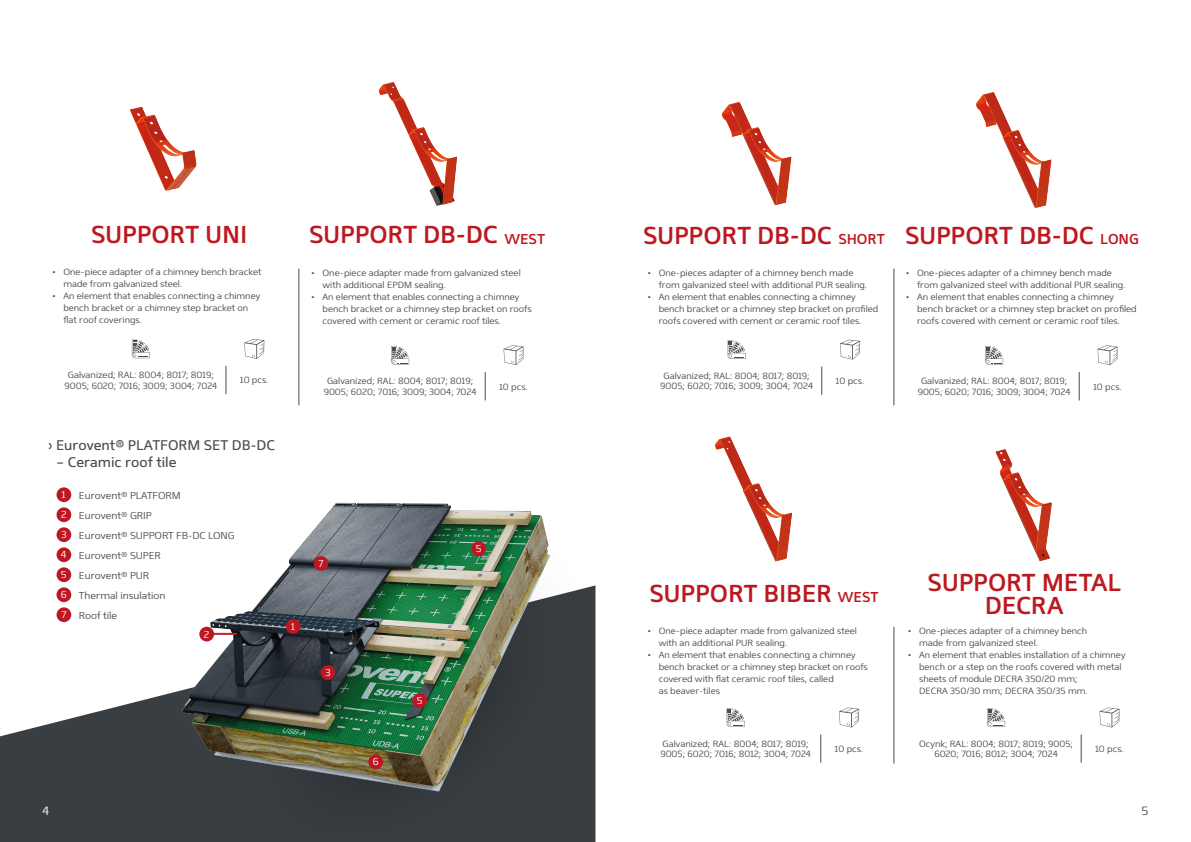
<style>
.page{position:relative;width:1191px;height:842px;background:#fff}
.page>*{position:absolute;margin:0;border:0;box-sizing:border-box;transform-origin:0 0}
.nazwy_produktów{font:600 24.5px/23px "Mentone";letter-spacing:-.01em;color:#bd1820;text-align:center}
.t1{font:14px "Mentone";color:#4b4b4a}
.t2{font:300 12px "Mentone";color:#4b4b4a}
.numeracja_lewa_white{font:300 12px "Mentone";color:#fff}
.t3{font:300 10px "Mentone";color:#4b4b4a}
.t4{font:300 10px "Mentone";color:#fff}
.zalety_9_12{font:300 9px/12px "Mentone";color:#4b4b4a}
.TABELA{font:300 9px/10.8px "Mentone";color:#4b4b4a;text-align:center}
.s1{font-size:14.3px}
</style>
<div class="page">
<hr style="left:893px;top:269px;width:1px;height:136px;background:#4b4b4a">
<hr style="left:893px;top:627px;width:1px;height:136px;background:#4b4b4a">
<hr style="left:298px;top:269px;width:1px;height:136px;background:#4b4b4a">
<svg style="left:0;top:588px;width:595px;height:254px;fill:#383e42"></svg>
<div style="left:217px;top:819px;width:377px;height:23px;background:#373d41"></div>
<svg style="left:485px;top:372px;width:1px;height:28px"></svg>
<svg style="left:391px;top:346px;width:18px;height:18px"></svg>
<svg style="left:503px;top:345px;width:20px;height:20px"></svg>
<svg style="left:226px;top:366px;width:1px;height:28px"></svg>
<svg style="left:132px;top:340px;width:18px;height:18px"></svg>
<svg style="left:244px;top:339px;width:20px;height:20px"></svg>
<img style="left:130px;top:106px;width:67px;height:85px">
<img style="left:378px;top:82px;width:80px;height:124px">
<img style="left:143px;top:502px;width:453px;height:317px">
<div style="left:57px;top:487px;width:14px;height:15px;background:#bd1822;border-radius:50%"></div>
<div style="left:57px;top:507px;width:14px;height:15px;background:#bd1822;border-radius:50%"></div>
<div style="left:57px;top:527px;width:14px;height:15px;background:#bd1822;border-radius:50%"></div>
<div style="left:57px;top:547px;width:14px;height:15px;background:#bd1822;border-radius:50%"></div>
<div style="left:57px;top:567px;width:14px;height:15px;background:#bd1822;border-radius:50%"></div>
<div style="left:57px;top:587px;width:14px;height:15px;background:#bd1822;border-radius:50%"></div>
<div style="left:57px;top:607px;width:14px;height:15px;background:#bd1822;border-radius:50%"></div>
<div style="left:286px;top:619px;width:14px;height:15px;background:#bd1822;border-radius:50%"></div>
<div style="left:314px;top:556px;width:14px;height:15px;background:#bd1822;border-radius:50%"></div>
<div style="left:471px;top:541px;width:15px;height:15px;background:#bd1822;border-radius:50%"></div>
<div style="left:412px;top:693px;width:15px;height:15px;background:#bd1822;border-radius:50%"></div>
<div style="left:368px;top:754px;width:15px;height:15px;background:#bd1822;border-radius:50%"></div>
<div style="left:320px;top:665px;width:15px;height:15px;background:#bd1822;border-radius:50%"></div>
<hr style="left:204px;top:633px;width:33px;height:2px;background:#bf232f">
<div style="left:199px;top:627px;width:15px;height:14px;background:#bd1822;border-radius:50%"></div>
<svg style="left:1078px;top:372px;width:1px;height:28px"></svg>
<svg style="left:985px;top:346px;width:18px;height:18px"></svg>
<svg style="left:1097px;top:345px;width:20px;height:20px"></svg>
<svg style="left:821px;top:366px;width:1px;height:29px"></svg>
<svg style="left:727px;top:340px;width:18px;height:19px"></svg>
<svg style="left:840px;top:340px;width:20px;height:20px"></svg>
<img style="left:715px;top:436px;width:78px;height:126px">
<img style="left:995px;top:449px;width:57px;height:112px">
<img style="left:976px;top:92px;width:76px;height:116px">
<img style="left:721px;top:102px;width:71px;height:104px">
<svg style="left:820px;top:734px;width:1px;height:29px"></svg>
<svg style="left:726px;top:708px;width:18px;height:19px"></svg>
<svg style="left:839px;top:707px;width:20px;height:20px"></svg>
<svg style="left:1080px;top:734px;width:1px;height:29px"></svg>
<svg style="left:987px;top:708px;width:18px;height:19px"></svg>
<svg style="left:1099px;top:707px;width:20px;height:20px"></svg>
<p class="nazwy_produktów" style="left:91px;top:223px;width:158px">SUPPORT UNI</p>
<p class="zalety_9_12" style="left:63px;top:266px;width:200px;text-indent:-11px">• One-piece adapter of a chimney bench bracket made from galvanized steel.</p>
<p class="zalety_9_12" style="left:63px;top:290px;width:198px;text-indent:-11px">• An element that enables connecting a chimney bench bracket or a chimney step bracket on flat roof coverings.</p>
<p class="nazwy_produktów" style="left:309px;top:223px;width:237px">SUPPORT DB-DC <span class="s1">WEST</span></p>
<p class="zalety_9_12" style="left:322px;top:266px;width:200px;text-indent:-11px">• One-piece adapter made from galvanized steel with additional EPDM sealing.</p>
<p class="zalety_9_12" style="left:322px;top:290px;width:211px;text-indent:-11px">• An element that enables connecting a chimney bench bracket or a chimney step bracket on roofs covered with cement or ceramic roof tiles.</p>
<p class="nazwy_produktów" style="left:643px;top:223px;width:243px">SUPPORT DB-DC <span class="s1">SHORT</span></p>
<p class="nazwy_produktów" style="left:905px;top:223px;width:235px">SUPPORT DB-DC <span class="s1">LONG</span></p>
<p class="zalety_9_12" style="left:658px;top:267px;width:210px;text-indent:-11px">• One-pieces adapter of a chimney bench made from galvanized steel with additional PUR sealing.</p>
<p class="zalety_9_12" style="left:658px;top:291px;width:221px;text-indent:-11px">• An element that enables connecting a chimney bench bracket or a chimney step bracket on profiled roofs covered with cement or ceramic roof tiles.</p>
<p class="zalety_9_12" style="left:917px;top:266px;width:210px;text-indent:-11px">• One-pieces adapter of a chimney bench made from galvanized steel with additional PUR sealing.</p>
<p class="zalety_9_12" style="left:917px;top:290px;width:221px;text-indent:-11px">• An element that enables connecting a chimney bench bracket or a chimney step bracket on profiled roofs covered with cement or ceramic roof tiles.</p>
<p class="TABELA" style="left:64px;top:369px;width:154px">Galvanized; RAL: 8004; 8017; 8019;<br>9005; 6020; 7016; 3009; 3004; 7024</p>
<p class="TABELA" style="left:240px;top:375px;width:30px">10 pcs.</p>
<p class="TABELA" style="left:324px;top:376px;width:154px">Galvanized; RAL: 8004; 8017; 8019;<br>9005; 6020; 7016; 3009; 3004; 7024</p>
<p class="TABELA" style="left:499px;top:381px;width:30px">10 pcs.</p>
<p class="TABELA" style="left:660px;top:370px;width:154px">Galvanized; RAL: 8004; 8017; 8019;<br>9005; 6020; 7016; 3009; 3004; 7024</p>
<p class="TABELA" style="left:836px;top:375px;width:30px">10 pcs.</p>
<p class="TABELA" style="left:917px;top:376px;width:154px">Galvanized; RAL: 8004; 8017; 8019;<br>9005; 6020; 7016; 3009; 3004; 7024</p>
<p class="TABELA" style="left:1093px;top:381px;width:30px">10 pcs.</p>
<p class="t1" style="left:48px;top:437px;width:228px">› Eurovent® PLATFORM SET DB-DC</p>
<p class="t1" style="left:56px;top:453px;width:122px">– Ceramic roof tile</p>
<p class="t4" style="left:62px;top:489px;width:5px">1</p>
<p class="t3" style="left:79px;top:490px;width:103px">Eurovent® PLATFORM</p>
<p class="t4" style="left:61px;top:509px;width:7px">2</p>
<p class="t3" style="left:79px;top:510px;width:74px">Eurovent® GRIP</p>
<p class="t4" style="left:61px;top:529px;width:7px">3</p>
<p class="t3" style="left:79px;top:530px;width:157px">Eurovent® SUPPORT FB-DC LONG</p>
<p class="t4" style="left:61px;top:549px;width:7px">4</p>
<p class="t3" style="left:79px;top:550px;width:83px">Eurovent® SUPER</p>
<p class="t4" style="left:61px;top:569px;width:7px">5</p>
<p class="t3" style="left:79px;top:570px;width:72px">Eurovent® PUR</p>
<p class="t4" style="left:61px;top:589px;width:7px">6</p>
<p class="t3" style="left:79px;top:590px;width:88px">Thermal insulation</p>
<p class="t4" style="left:61px;top:609px;width:6px">7</p>
<p class="t3" style="left:79px;top:610px;width:40px">Roof tile</p>
<p class="t4" style="left:318px;top:557px;width:6px">7</p>
<p class="t4" style="left:476px;top:543px;width:7px">5</p>
<p class="nazwy_produktów" style="left:649px;top:581px;width:230px">SUPPORT BIBER <span class="s1">WEST</span></p>
<p class="nazwy_produktów" style="left:927px;top:571px;width:195px">SUPPORT METAL<br>DECRA</p>
<p class="t4" style="left:204px;top:628px;width:7px">2</p>
<p class="t4" style="left:291px;top:621px;width:5px">1</p>
<p class="t4" style="left:325px;top:667px;width:7px">3</p>
<p class="zalety_9_12" style="left:658px;top:624px;width:200px;text-indent:-11px">• One-piece adapter made from galvanized steel with an additional PUR sealing.</p>
<p class="zalety_9_12" style="left:658px;top:648px;width:211px;text-indent:-11px">• An element that enables connecting a chimney bench bracket or a chimney step bracket on roofs covered with flat ceramic roof tiles, called<br>as beaver-tiles</p>
<p class="zalety_9_12" style="left:919px;top:624px;width:170px;text-indent:-11px">• One-pieces adapter of a chimney bench made from galvanized steel.</p>
<p class="zalety_9_12" style="left:919px;top:648px;width:208px;text-indent:-11px">• An element that enables installation of a chimney bench or a step on the roofs covered with metal sheets of module DECRA 350/20 mm;<br>DECRA 350/30 mm; DECRA 350/35 mm.</p>
<p class="t4" style="left:417px;top:695px;width:7px">5</p>
<p class="t4" style="left:373px;top:756px;width:7px">6</p>
<p class="TABELA" style="left:660px;top:738px;width:152px;text-align:left">Galvanized; RAL: 8004; 8017; 8019;<br>9005; 6020; 7016; 8012; 3004; 7024</p>
<p class="TABELA" style="left:835px;top:743px;width:30px">10 pcs.</p>
<p class="TABELA" style="left:919px;top:738px;width:155px">Ocynk; RAL: 8004; 8017; 8019; 9005;<br>6020; 7016; 8012; 3004; 7024</p>
<p class="TABELA" style="left:1095px;top:743px;width:30px">10 pcs.</p>
<p class="numeracja_lewa_white" style="left:43px;top:804px;width:8px">4</p>
<h3 class="t2" style="left:1141px;top:804px;width:8px">5</h3>
</div>
